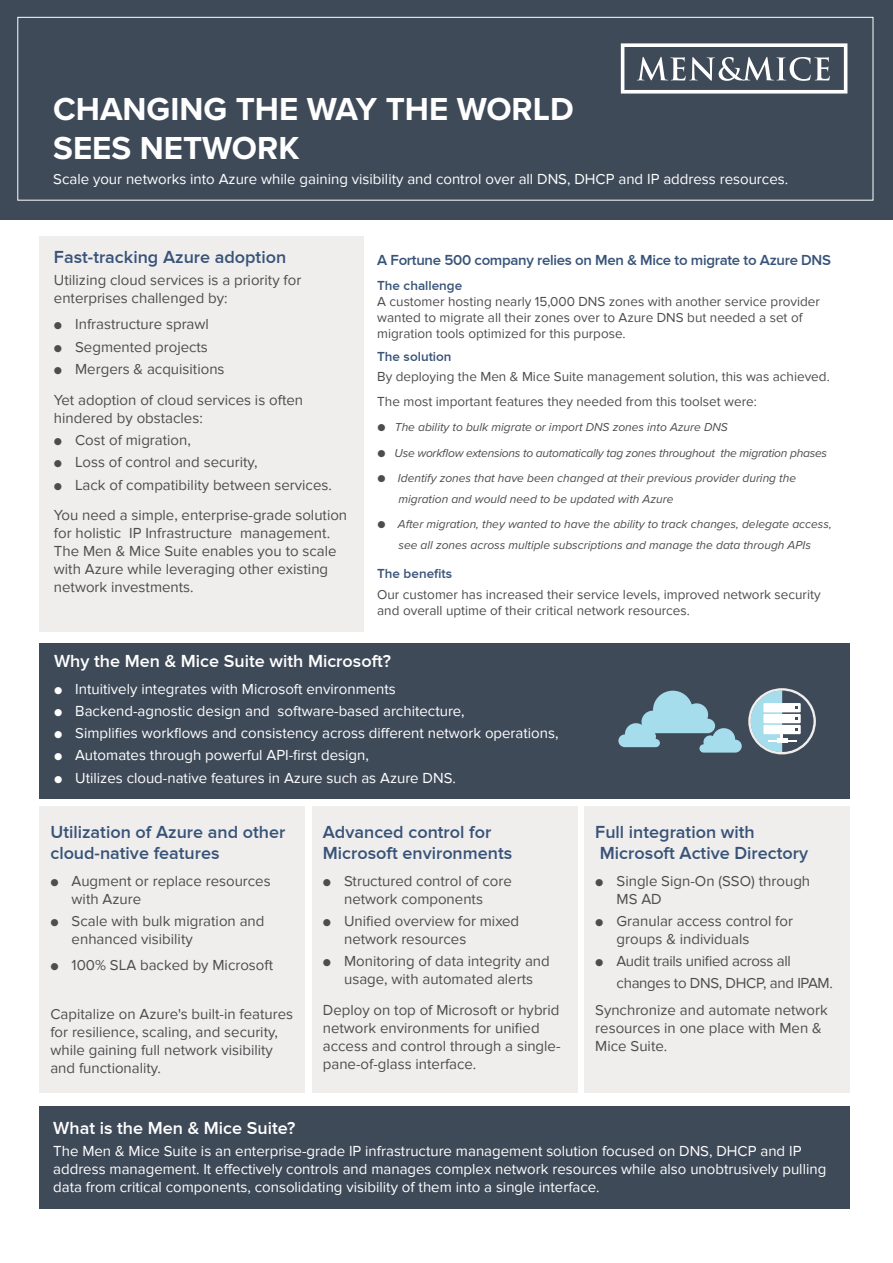
<style>
.page{position:relative;width:893px;height:1263px;background:#fff}
.page>*{position:absolute;margin:0;border:0;box-sizing:border-box;transform-origin:0 0}
.t1{font:700 33px/39.6px "Proxima Nova";color:#fff}
.t2{font:600 18px/21.6px "Proxima Nova";color:#385378}
.t3{font:600 18px "Proxima Nova";color:#fff}
.t4{font:15px/18px "Proxima Nova";color:#4d4d4f}
.t5{font:15px/18px "Proxima Nova";color:#fff}
.t6{font:15px/21.6px "Proxima Nova";letter-spacing:-.02em;color:#4d4d4f}
.t7{font:600 15px "Proxima Nova";letter-spacing:-.02em;color:#385378}
.t8{font:13.5px/16.2px "Proxima Nova";color:#4d4d4f}
.t9{font:600 13.5px "Proxima Nova";color:#385378}
.t10{font:italic 12px/21px "Proxima Nova";color:#4d4d4f}
.t11{font:italic 12px "Proxima Nova";letter-spacing:-.02em;color:#4d4d4f}
.s1{font-size:12px}
</style>
<div class="page">
<div style="left:40px;top:236px;width:324px;height:395px;background:#efeeed"></div>
<div style="left:0;top:0;width:893px;height:219px;background:#3f4a59"></div>
<div style="left:17px;top:17px;width:856px;height:184px;border:1px solid #fff"></div>
<svg style="left:621px;top:43px;width:226px;height:51px"></svg>
<div style="left:40px;top:806px;width:265px;height:287px;background:#efeeed"></div>
<div style="left:40px;top:1106px;width:810px;height:103px;background:#3f4a59"></div>
<div style="left:40px;top:644px;width:810px;height:155px;background:#3f4a59"></div>
<div style="left:312px;top:806px;width:265px;height:287px;background:#efeeed"></div>
<div style="left:585px;top:806px;width:265px;height:287px;background:#efeeed"></div>
<svg style="left:618px;top:691px;width:124px;height:62px"></svg>
<svg style="left:748px;top:688px;width:68px;height:66px"></svg>
<h1 class="t1" style="left:53px;top:88px;width:522px">CHANGING THE WAY THE WORLD<br>SEES NETWORK</h1>
<p class="t5" style="left:53px;top:170px;width:736px">Scale your networks into Azure while gaining visibility and control over all DNS, DHCP and IP address resources.</p>
<p class="t2" style="left:54px;top:246px;width:234px">Fast-tracking Azure adoption</p>
<p class="t4" style="left:54px;top:271px;width:249px">Utilizing cloud services is a priority for enterprises challenged by:</p>
<p class="t4" style="left:54px;top:316px;width:156px"><span class="s1">●</span> Infrastructure sprawl</p>
<p class="t4" style="left:54px;top:338px;width:156px"><span class="s1">●</span> Segmented projects</p>
<p class="t4" style="left:54px;top:354px;width:251px;line-height:30.8px"><span class="s1">●</span> Mergers &amp; acquisitions<br>Yet adoption of cloud services is often</p>
<p class="t4" style="left:54px;top:409px;width:150px">hindered by obstacles:</p>
<p class="t4" style="left:54px;top:431px;width:138px"><span class="s1">●</span> Cost of migration,</p>
<p class="t4" style="left:54px;top:453px;width:205px"><span class="s1">●</span> Loss of control and security,</p>
<p class="t4" style="left:54px;top:469px;width:295px;line-height:30.8px"><span class="s1">●</span> Lack of compatibility between services.<br>You need a simple, enterprise-grade solution</p>
<p class="t4" style="left:54px;top:524px;width:284px">for holistic IP Infrastructure management.<br>The Men &amp; Mice Suite enables you to scale with Azure while leveraging other existing network investments.</p>
<p class="t7" style="left:377px;top:252px;width:455px">A Fortune 500 company relies on Men &amp; Mice to migrate to Azure DNS</p>
<p class="t9" style="left:377px;top:278px;width:87px">The challenge</p>
<p class="t8" style="left:377px;top:293px;width:444px">A customer hosting nearly 15,000 DNS zones with another service provider wanted to migrate all their zones over to Azure DNS but needed a set of migration tools optimized for this purpose.</p>
<p class="t9" style="left:377px;top:349px;width:76px">The solution</p>
<p class="t8" style="left:377px;top:368px;width:454px">By deploying the Men &amp; Mice Suite management solution, this was achieved.</p>
<p class="t8" style="left:377px;top:394px;width:381px">The most important features they needed from this toolset were:</p>
<p class="t10" style="left:377px;top:416px;width:352px">● The ability to bulk migrate or import DNS zones into Azure DNS</p>
<p class="t11" style="left:377px;top:444px;width:451px">● Use workflow extensions to automatically tag zones throughout the migration phases</p>
<p class="t10" style="left:398px;top:467px;width:399px;text-indent:-21px">● Identify zones that have been changed at their previous provider during the migration and would need to be updated with Azure</p>
<p class="t10" style="left:377px;top:513px;width:456px;text-align:center">● After migration, they wanted to have the ability to track changes, delegate access, see all zones across multiple subscriptions and manage the data through APIs</p>
<p class="t9" style="left:377px;top:566px;width:77px">The benefits</p>
<p class="t8" style="left:377px;top:586px;width:445px">Our customer has increased their service levels, improved network security and overall uptime of their critical network resources.</p>
<p class="t3" style="left:54px;top:651px;width:339px">Why the Men &amp; Mice Suite with Microsoft?</p>
<p class="t5" style="left:54px;top:680px;width:343px"><span class="s1">●</span> Intuitively integrates with Microsoft environments</p>
<p class="t5" style="left:54px;top:702px;width:412px"><span class="s1">●</span> Backend-agnostic design and software-based architecture,</p>
<p class="t5" style="left:54px;top:724px;width:506px"><span class="s1">●</span> Simplifies workflows and consistency across different network operations,</p>
<p class="t5" style="left:54px;top:747px;width:316px"><span class="s1">●</span> Automates through powerful API-first design,</p>
<p class="t5" style="left:54px;top:769px;width:403px"><span class="s1">●</span> Utilizes cloud-native features in Azure such as Azure DNS.</p>
<p class="t2" style="left:50px;top:821px;width:236px">Utilization of Azure and other cloud-native features</p>
<p class="t4" style="left:72px;top:872px;width:201px;text-indent:-21px"><span class="s1">●</span> Augment or replace resources with Azure</p>
<p class="t4" style="left:72px;top:912px;width:194px;text-indent:-21px"><span class="s1">●</span> Scale with bulk migration and enhanced visibility</p>
<p class="t4" style="left:50px;top:956px;width:224px"><span class="s1">●</span> 100% SLA backed by Microsoft</p>
<p class="t4" style="left:50px;top:1005px;width:244px">Capitalize on Azure's built-in features for resilience, scaling, and security, while gaining full network visibility and functionality.</p>
<p class="t2" style="left:323px;top:821px;width:191px">Advanced control for<br>Microsoft environments</p>
<p class="t4" style="left:323px;top:872px;width:190px;text-align:center"><span class="s1">●</span> Structured control of core network components</p>
<p class="t4" style="left:344px;top:912px;width:177px;text-indent:-21px"><span class="s1">●</span> Unified overview for mixed network resources</p>
<p class="t4" style="left:323px;top:953px;width:228px;text-align:center"><span class="s1">●</span> Monitoring of data integrity and usage, with automated alerts</p>
<p class="t4" style="left:323px;top:1001px;width:239px">Deploy on top of Microsoft or hybrid network environments for unified access and control through a single&shy;pane-of-glass interface.</p>
<p class="t2" style="left:595px;top:821px;width:214px">Full integration with<br>Microsoft Active Directory</p>
<p class="t4" style="left:617px;top:872px;width:195px;text-indent:-21px"><span class="s1">●</span> Single Sign-On (SSO) through<br>MS AD</p>
<p class="t4" style="left:617px;top:912px;width:178px;text-indent:-21px"><span class="s1">●</span> Granular access control for groups &amp; individuals</p>
<p class="t6" style="left:617px;top:951px;width:218px;text-indent:-21px"><span class="s1">●</span> Audit trails unified across all changes to DNS, DHCP, and IPAM.</p>
<p class="t4" style="left:595px;top:1001px;width:234px">Synchronize and automate network resources in one place with Men &amp;<br>Mice Suite.</p>
<p class="t3" style="left:53px;top:1118px;width:244px">What is the Men &amp; Mice Suite?</p>
<p class="t5" style="left:53px;top:1142px;width:775px">The Men &amp; Mice Suite is an enterprise-grade IP infrastructure management solution focused on DNS, DHCP and IP address management. It effectively controls and manages complex network resources while also unobtrusively pulling data from critical components, consolidating visibility of them into a single interface.</p>
</div>
